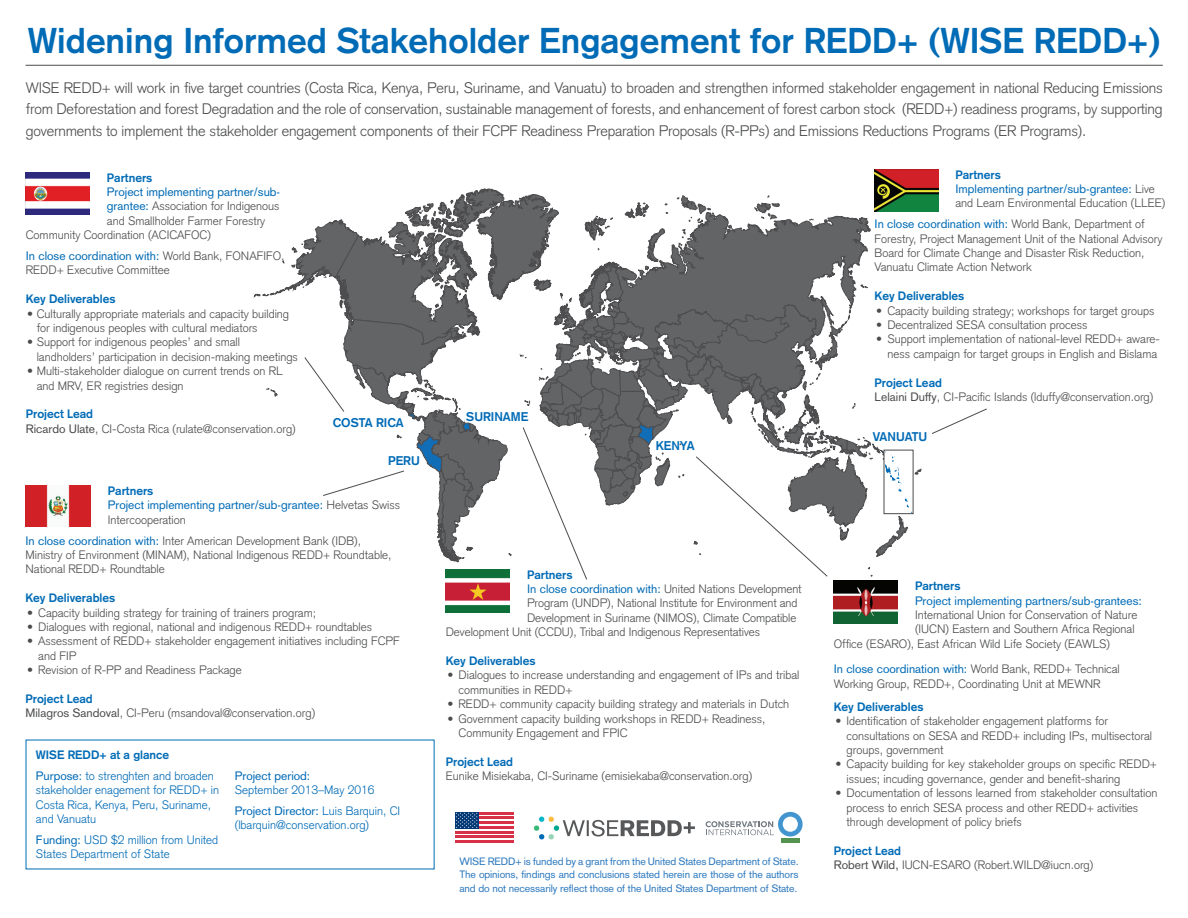
<style>
.page{position:relative;width:1188px;height:918px;background:#fff}
.page>*{position:absolute;margin:0;border:0;box-sizing:border-box;transform-origin:0 0}
.t1{font:700 35.25px "Akzidenz Grotesk";color:#016bb6}
.t2{font:300 15px/21.3px "Akzidenz Grotesk";letter-spacing:-.01em;color:#4b4c4d;text-align:justify}
.t3{font:700 12.45px "Akzidenz Grotesk";color:#016bb6}
.t4{font:300 12px/14.4px "Akzidenz Grotesk";color:#4b4c4d}
.t5{font:300 12px/14.4px "Akzidenz Grotesk";color:#016bb6}
.t6{font:12px/14.4px "Akzidenz Grotesk";color:#016bb6}
.t7{font:700 12px "Akzidenz Grotesk";color:#016bb6}
.t8{font:10.5px/13.5px "Akzidenz Grotesk";letter-spacing:-.01em;color:#2d79be;text-align:justify}
.s1{font-weight:400;color:#016bb6}
.s2{font-weight:700;color:#016bb6}
.s3{font-weight:400}
.s4{font-weight:700}
.s5{font-weight:300;color:#4b4c4d}
</style>
<div class="page">
<hr style="left:26px;top:65px;width:1137px;height:1px;background:#4b4c4d">
<img style="left:834px;top:581px;width:64px;height:43px">
<img style="left:446px;top:582px;width:64px;height:30px">
<img style="left:26px;top:486px;width:65px;height:40px">
<img style="left:26px;top:172px;width:64px;height:43px">
<img style="left:874px;top:169px;width:64px;height:43px">
<svg style="left:254px;top:189px;width:667px;height:391px"></svg>
<svg style="left:932px;top:409px;width:55px;height:25px"></svg>
<hr style="left:455px;top:831px;width:59px;height:2px;background:#d63146">
<hr style="left:455px;top:836px;width:59px;height:2px;background:#d63146">
<hr style="left:455px;top:840px;width:59px;height:3px;background:#d63146">
<hr style="left:478px;top:812px;width:36px;height:2px;background:#d63146">
<hr style="left:478px;top:817px;width:36px;height:2px;background:#d63146">
<hr style="left:478px;top:821px;width:36px;height:3px;background:#d63146">
<hr style="left:478px;top:826px;width:36px;height:3px;background:#d63146">
<div style="left:455px;top:812px;width:23px;height:17px;background:#013775"></div>
<svg style="left:456px;top:812px;width:22px;height:16px"></svg>
<svg style="left:534px;top:816px;width:161px;height:24px"></svg>
<svg style="left:706px;top:812px;width:97px;height:25px"></svg>
<div style="left:781px;top:838px;width:18px;height:5px;background:#53934e"></div>
<h1 class="t1" style="left:28px;top:20px;width:1134px">Widening Informed Stakeholder Engagement for REDD+ (WISE REDD+)</h1>
<p class="t2" style="left:26px;top:77px;width:1139px">WISE REDD+ will work in five target countries (Costa Rica, Kenya, Peru, Suriname, and Vanuatu) to broaden and strengthen informed stakeholder engagement in national Reducing Emissions from Deforestation and forest Degradation and the role of conservation, sustainable management of forests, and enhancement of forest carbon stock (REDD+) readiness programs, by supporting governments to implement the stakeholder engagement components of their FCPF Readiness Preparation Proposals (R-PPs) and Emissions Reductions Programs (ER Programs).</p>
<p class="t7" style="left:107px;top:170px;width:47px">Partners</p>
<p class="t6" style="left:107px;top:185px;width:175px">Project implementing partner/sub-</p>
<p class="t4" style="left:107px;top:199px;width:174px"><span class="s1">grantee:</span> Association for Indigenous</p>
<p class="t4" style="left:107px;top:213px;width:160px">and Smallholder Farmer Forestry</p>
<p class="t4" style="left:26px;top:228px;width:187px">Community Coordination (ACICAFOC)</p>
<p class="t4" style="left:26px;top:249px;width:260px"><span class="s1">In close coordination with:</span> World Bank, FONAFIFO,<br>REDD+ Executive Committee</p>
<p class="t7" style="left:26px;top:292px;width:91px">Key Deliverables</p>
<p class="t4" style="left:37px;top:306px;width:254px;text-indent:-10px">• Culturally appropriate materials and capacity building for indigenous peoples with cultural mediators</p>
<p class="t4" style="left:37px;top:335px;width:263px;text-indent:-10px">• Support for indigenous peoples’ and small landholders’ participation in decision-making meetings</p>
<p class="t4" style="left:37px;top:364px;width:248px;text-indent:-10px">• Multi-stakeholder dialogue on current trends on RL and MRV, ER registries design</p>
<p class="t4" style="left:26px;top:407px;width:272px"><span class="s2">Project Lead<br></span><span class="s3">Ricardo Ulate</span>, CI-Costa Rica (rulate@conservation.org)</p>
<p class="t3" style="left:333px;top:415px;width:73px">COSTA RICA</p>
<p class="t3" style="left:388px;top:453px;width:33px">PERU</p>
<p class="t6" style="left:108px;top:484px;width:294px"><span class="s4">Partners<br></span>Project implementing partner/sub-grantee: <span class="s5">Helvetas Swiss<br>Intercooperation</span></p>
<p class="t4" style="left:25px;top:533px;width:368px"><span class="s1">In close coordination with:</span> Inter American Development Bank (IDB),<br>Ministry of Environment (MINAM), National Indigenous REDD+ Roundtable,<br>National REDD+ Roundtable</p>
<p class="t7" style="left:25px;top:591px;width:91px">Key Deliverables</p>
<p class="t4" style="left:27px;top:605px;width:291px">• Capacity building strategy for training of trainers program;</p>
<p class="t4" style="left:27px;top:620px;width:346px">• Dialogues with regional, national and indigenous REDD+ roundtables</p>
<p class="t4" style="left:38px;top:634px;width:363px;text-indent:-11px">• Assessment of REDD+ stakeholder engagement initiatives including FCPF and FIP</p>
<p class="t4" style="left:27px;top:663px;width:216px">• Revision of R-PP and Readiness Package</p>
<p class="t4" style="left:25px;top:692px;width:291px"><span class="s2">Project Lead<br></span><span class="s3">Milagros Sandoval</span>, CI-Peru (msandoval@conservation.org)</p>
<p class="t5" style="left:36px;top:745px;width:179px;line-height:20.9px"><span class="s4">WISE REDD+ at a glance<br></span><span class="s3">Purpose:</span> to strenghten and broaden</p>
<p class="t5" style="left:36px;top:783px;width:185px">stakeholder enagement for REDD+ in<br>Costa Rica, Kenya, Peru, Suriname, and Vanuatu</p>
<p class="t5" style="left:36px;top:833px;width:184px"><span class="s3">Funding:</span> USD $2 million from United<br>States Department of State</p>
<p class="t6" style="left:235px;top:768px;width:77px">Project period:</p>
<p class="t5" style="left:235px;top:780px;width:167px;line-height:20.9px">September 2013–May 2016<br><span class="s3">Project Director:</span> Luis Barquin, CI</p>
<p class="t5" style="left:235px;top:818px;width:136px">(lbarquin@conservation.org)</p>
<p class="t3" style="left:466px;top:410px;width:64px">SURINAME</p>
<p class="t3" style="left:656px;top:439px;width:40px">KENYA</p>
<p class="t7" style="left:527px;top:567px;width:47px">Partners</p>
<p class="t6" style="left:527px;top:582px;width:276px">In close coordination with: <span class="s5">United Nations Development</span></p>
<p class="t4" style="left:527px;top:596px;width:272px">Program (UNDP), National Institute for Environment and</p>
<p class="t4" style="left:527px;top:610px;width:271px">Development in Suriname (NIMOS), Climate Compatible</p>
<p class="t4" style="left:446px;top:625px;width:316px">Development Unit (CCDU), Tribal and Indigenous Representatives</p>
<p class="t7" style="left:446px;top:654px;width:91px">Key Deliverables</p>
<p class="t4" style="left:459px;top:668px;width:342px;text-indent:-11px">• Dialogues to increase understanding and engagement of IPs and tribal communities in REDD+</p>
<p class="t4" style="left:447px;top:697px;width:343px">• REDD+ community capacity building strategy and materials in Dutch</p>
<p class="t4" style="left:459px;top:711px;width:309px;text-indent:-11px">• Government capacity building workshops in REDD+ Readiness,<br>Community Engagement and FPIC</p>
<p class="t7" style="left:446px;top:754px;width:69px">Project Lead</p>
<p class="t4" style="left:446px;top:769px;width:308px">Eunike Misiekaba, CI-Suriname (emisiekaba@conservation.org)</p>
<p class="t8" style="left:459px;top:854px;width:341px">WISE REDD+ is funded by a grant from the United States Department of State.<br>The opinions, findings and conclusions stated herein are those of the authors and do not necessarily reflect those of the United States Department of State.</p>
<p class="t4" style="left:955px;top:167px;width:212px"><span class="s2">Partners<br></span><span class="s1">Implementing partner/sub-grantee:</span> Live and Learn Environmental Education (LLEE)</p>
<p class="t4" style="left:875px;top:217px;width:289px"><span class="s1">In close coordination with:</span> World Bank, Department of Forestry, Project Management Unit of the National Advisory Board for Climate Change and Disaster Risk Reduction, Vanuatu Climate Action Network</p>
<p class="t7" style="left:875px;top:289px;width:91px">Key Deliverables</p>
<p class="t4" style="left:876px;top:303px;width:280px">• Capacity building strategy; workshops for target groups</p>
<p class="t4" style="left:876px;top:318px;width:213px">• Decentralized SESA consultation process</p>
<p class="t4" style="left:876px;top:332px;width:285px;text-align:right">• Support implementation of national-level REDD+ aware&shy;ness campaign for target groups in English and Bislama</p>
<p class="t4" style="left:875px;top:375px;width:280px"><span class="s2">Project Lead<br></span><span class="s3">Lelaini Duffy</span>, CI-Pacific Islands (lduffy@conservation.org)</p>
<p class="t3" style="left:873px;top:430px;width:56px">VANUATU</p>
<p class="t7" style="left:915px;top:579px;width:47px">Partners</p>
<p class="t6" style="left:915px;top:593px;width:228px">Project implementing partners/sub-grantees:</p>
<p class="t4" style="left:915px;top:608px;width:224px">International Union for Conservation of Nature</p>
<p class="t4" style="left:915px;top:622px;width:221px">(IUCN) Eastern and Southern Africa Regional</p>
<p class="t4" style="left:834px;top:637px;width:278px">Office (ESARO), East African Wild Life Society (EAWLS)</p>
<p class="t4" style="left:834px;top:662px;width:288px"><span class="s1">In close coordination with:</span> World Bank, REDD+ Technical<br>Working Group, REDD+, Coordinating Unit at MEWNR</p>
<p class="t7" style="left:834px;top:699px;width:91px">Key Deliverables</p>
<p class="t4" style="left:847px;top:714px;width:307px;text-indent:-11px">• Identification of stakeholder engagement platforms for consultations on SESA and REDD+ including IPs, multisectoral groups, government</p>
<p class="t4" style="left:847px;top:757px;width:312px;text-indent:-11px">• Capacity building for key stakeholder groups on specific REDD+ issues; incuding governance, gender and benefit-sharing</p>
<p class="t4" style="left:847px;top:786px;width:312px;text-indent:-11px">• Documentation of lessons learned from stakeholder consultation process to enrich SESA process and other REDD+ activities through development of policy briefs</p>
<p class="t4" style="left:834px;top:843px;width:261px"><span class="s2">Project Lead<br></span><span class="s3">Robert Wild,</span> IUCN-ESARO (Robert.WILD@iucn.org)</p>
</div>
